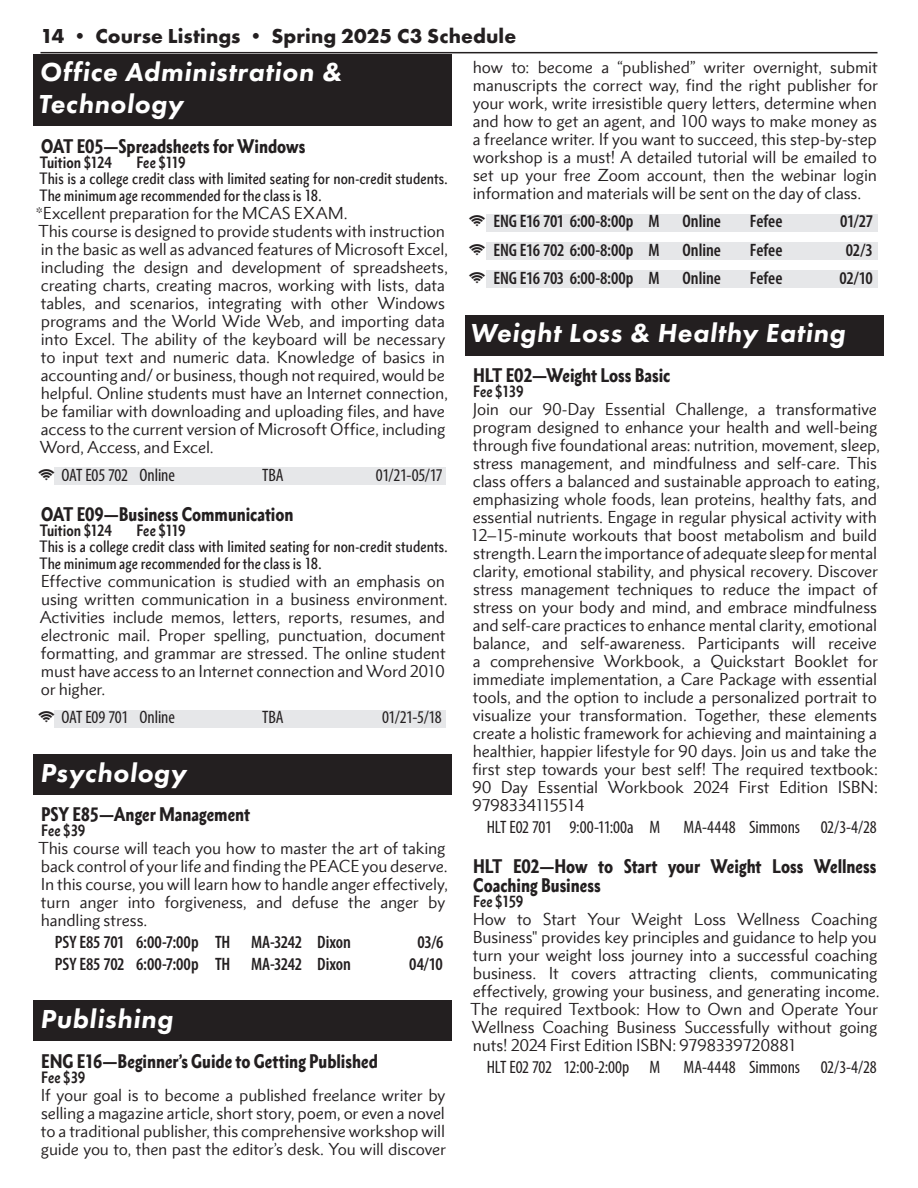
<style>
.page{position:relative;width:918px;height:1188px;background:#fff}
.page>*{position:absolute;margin:0;border:0;box-sizing:border-box;transform-origin:0 0}
.Subject_Heads{font:italic 800 27px/31.5px "Futura PT";letter-spacing:.025em;color:#fff}
.t1{font:700 21px "Futura PT";letter-spacing:.005em;color:#231f20}
.Course_Title{font:900 condensed 18px/19.5px "Metro Nova Pro";letter-spacing:-.005em;color:#231f20}
.CE_Class_Listing_MA_EVE{font:600 condensed 18px "Myriad Pro";color:#231f20}
.CE_Class_Listing_MA{font:condensed 18px "Myriad Pro";letter-spacing:-.005em;color:#231f20}
.Course_Descriptions{font:15.75px/18px "Metro Nova Pro";letter-spacing:-.01em;color:#231f20}
.Semibold_Text__18_Min{font:500 condensed 15px/16.5px "Metro Nova Pro";letter-spacing:.005em;color:#231f20}
.Bold_Text__Tuition_Fee{font:700 condensed 15px "Metro Nova Pro";color:#231f20}
.s1{font-family:"icofont";font-stretch:normal}
.s2{font-family:"icofont";font-weight:400;font-stretch:normal}
</style>
<div class="page">
<hr style="left:40px;top:52px;width:838px;height:1px;background:#231f20">
<div style="left:34px;top:54px;width:418px;height:72px;background:#231f20"></div>
<div style="left:54px;top:467px;width:392px;height:18px;background:#e6e7e9"></div>
<div style="left:54px;top:710px;width:392px;height:18px;background:#e6e7e9"></div>
<div style="left:34px;top:754px;width:418px;height:41px;background:#231f20"></div>
<div style="left:34px;top:1001px;width:418px;height:40px;background:#231f20"></div>
<div style="left:486px;top:214px;width:392px;height:18px;background:#e6e7e9"></div>
<div style="left:486px;top:242px;width:392px;height:18px;background:#e6e7e9"></div>
<div style="left:486px;top:270px;width:392px;height:18px;background:#e6e7e9"></div>
<div style="left:466px;top:315px;width:418px;height:41px;background:#231f20"></div>
<h2 class="t1" style="left:40px;top:22px;width:477px">14 • Course Listings • Spring 2025 C3 Schedule</h2>
<p class="Subject_Heads" style="left:38px;top:56px;width:305px">Office Administration &amp;<br>Technology</p>
<p class="Course_Title" style="left:41px;top:136px;width:266px">OAT E05—Spreadsheets for Windows</p>
<p class="Bold_Text__Tuition_Fee" style="left:40px;top:152px;width:74px">Tuition $124</p>
<p class="Bold_Text__Tuition_Fee" style="left:137px;top:152px;width:51px">Fee $119</p>
<p class="Semibold_Text__18_Min" style="left:39px;top:170px;width:410px">This is a college credit class with limited seating for non-credit students.<br>The minimum age recommended for the class is 18.</p>
<p class="Course_Descriptions" style="left:36px;top:204px;width:313px">*Excellent preparation for the MCAS EXAM.</p>
<p class="Course_Descriptions" style="left:38px;top:222px;width:411px">This course is designed to provide students with instruction in the basic as well as advanced features of Microsoft Excel, including the design and development of spreadsheets, creating charts, creating macros, working with lists, data tables, and scenarios, integrating with other Windows programs and the World Wide Web, and importing data into Excel. The ability of the keyboard will be necessary to input text and numeric data. Knowledge of basics in accounting and/ or business, though not required, would be helpful. Online students must have an Internet connection, be familiar with downloading and uploading files, and have access to the current version of Microsoft Office, including Word, Access, and Excel.</p>
<p class="CE_Class_Listing_MA" style="left:37px;top:464px;width:139px"><span class="s1">ࠪ</span> OAT E05 702 Online</p>
<p class="CE_Class_Listing_MA" style="left:262px;top:464px;width:23px">TBA</p>
<p class="CE_Class_Listing_MA" style="left:376px;top:464px;width:68px">01/21-05/17</p>
<p class="Course_Title" style="left:41px;top:504px;width:254px">OAT E09—Business Communication</p>
<p class="Bold_Text__Tuition_Fee" style="left:40px;top:520px;width:74px">Tuition $124</p>
<p class="Bold_Text__Tuition_Fee" style="left:137px;top:520px;width:51px">Fee $119</p>
<p class="Semibold_Text__18_Min" style="left:39px;top:538px;width:410px">This is a college credit class with limited seating for non-credit students.<br>The minimum age recommended for the class is 18.</p>
<p class="Course_Descriptions" style="left:40px;top:572px;width:410px">Effective communication is studied with an emphasis on using written communication in a business environment.<br>Activities include memos, letters, reports, resumes, and electronic mail. Proper spelling, punctuation, document formatting, and grammar are stressed. The online student must have access to an Internet connection and Word 2010 or higher.</p>
<p class="CE_Class_Listing_MA" style="left:37px;top:706px;width:139px"><span class="s1">ࠪ</span> OAT E09 701 Online</p>
<p class="CE_Class_Listing_MA" style="left:262px;top:706px;width:23px">TBA</p>
<p class="CE_Class_Listing_MA" style="left:382px;top:706px;width:61px">01/21-5/18</p>
<p class="Subject_Heads" style="left:40px;top:756px;width:148px">Psychology</p>
<p class="Course_Title" style="left:41px;top:805px;width:211px">PSY E85—Anger Management</p>
<p class="Bold_Text__Tuition_Fee" style="left:41px;top:821px;width:46px">Fee $39</p>
<p class="Course_Descriptions" style="left:38px;top:839px;width:411px">This course will teach you how to master the art of taking back control of your life and finding the PEACE you deserve.<br>In this course, you will learn how to handle anger effectively, turn anger into forgiveness, and defuse the anger by handling stress.</p>
<p class="CE_Class_Listing_MA_EVE" style="left:55px;top:931px;width:298px">PSY E85 701 6:00-7:00p TH MA-3242 Dixon</p>
<p class="CE_Class_Listing_MA_EVE" style="left:418px;top:931px;width:27px">03/6</p>
<p class="CE_Class_Listing_MA_EVE" style="left:55px;top:952px;width:298px">PSY E85 702 6:00-7:00p TH MA-3242 Dixon</p>
<p class="CE_Class_Listing_MA_EVE" style="left:409px;top:952px;width:35px">04/10</p>
<p class="Subject_Heads" style="left:40px;top:1003px;width:134px">Publishing</p>
<p class="Course_Title" style="left:41px;top:1051px;width:338px">ENG E16—Beginner’s Guide to Getting Published</p>
<p class="Bold_Text__Tuition_Fee" style="left:41px;top:1068px;width:46px">Fee $39</p>
<p class="Course_Descriptions" style="left:41px;top:1086px;width:407px;text-align:justify">If your goal is to become a published freelance writer by selling a magazine article, short story, poem, or even a novel to a traditional publisher, this comprehensive workshop will guide you to, then past the editor’s desk. You will discover</p>
<p class="Course_Descriptions" style="left:473px;top:58px;width:407px;text-align:justify">how to: become a “published” writer overnight, submit manuscripts the correct way, find the right publisher for your work, write irresistible query letters, determine when and how to get an agent, and 100 ways to make money as a freelance writer. If you want to succeed, this step-by-step workshop is a must! A detailed tutorial will be emailed to set up your free Zoom account, then the webinar login information and materials will be sent on the day of class.</p>
<p class="CE_Class_Listing_MA_EVE" style="left:468px;top:210px;width:193px"><span class="s2">ࠪ</span> ENG E16 701 6:00-8:00p M</p>
<p class="CE_Class_Listing_MA_EVE" style="left:682px;top:210px;width:40px">Online</p>
<p class="CE_Class_Listing_MA_EVE" style="left:750px;top:210px;width:34px">Fefee</p>
<p class="CE_Class_Listing_MA_EVE" style="left:840px;top:210px;width:34px">01/27</p>
<p class="CE_Class_Listing_MA_EVE" style="left:468px;top:239px;width:193px"><span class="s2">ࠪ</span> ENG E16 702 6:00-8:00p M</p>
<p class="CE_Class_Listing_MA_EVE" style="left:682px;top:239px;width:40px">Online</p>
<p class="CE_Class_Listing_MA_EVE" style="left:750px;top:239px;width:34px">Fefee</p>
<p class="CE_Class_Listing_MA_EVE" style="left:846px;top:239px;width:28px">02/3</p>
<p class="CE_Class_Listing_MA_EVE" style="left:468px;top:267px;width:193px"><span class="s2">ࠪ</span> ENG E16 703 6:00-8:00p M</p>
<p class="CE_Class_Listing_MA_EVE" style="left:682px;top:267px;width:40px">Online</p>
<p class="CE_Class_Listing_MA_EVE" style="left:750px;top:267px;width:34px">Fefee</p>
<p class="CE_Class_Listing_MA_EVE" style="left:840px;top:267px;width:35px">02/10</p>
<p class="Subject_Heads" style="left:470px;top:317px;width:377px">Weight Loss &amp; Healthy Eating</p>
<p class="Course_Title" style="left:473px;top:365px;width:199px">HLT E02—Weight Loss Basic</p>
<p class="Bold_Text__Tuition_Fee" style="left:473px;top:382px;width:52px">Fee $139</p>
<p class="Course_Descriptions" style="left:471px;top:400px;width:411px">Join our 90-Day Essential Challenge, a transformative program designed to enhance your health and well-being through five foundational areas: nutrition, movement, sleep, stress management, and mindfulness and self-care. This class offers a balanced and sustainable approach to eating, emphasizing whole foods, lean proteins, healthy fats, and essential nutrients. Engage in regular physical activity with 12–15-minute workouts that boost metabolism and build strength. Learn the importance of adequate sleep for mental clarity, emotional stability, and physical recovery. Discover stress management techniques to reduce the impact of stress on your body and mind, and embrace mindfulness and self-care practices to enhance mental clarity, emotional balance, and self-awareness. Participants will receive a comprehensive Workbook, a Quickstart Booklet for immediate implementation, a Care Package with essential tools, and the option to include a personalized portrait to visualize your transformation. Together, these elements create a holistic framework for achieving and maintaining a healthier, happier lifestyle for 90 days. Join us and take the first step towards your best self! The required textbook:<br>90 Day Essential Workbook 2024 First Edition ISBN:<br>9798334115514</p>
<p class="CE_Class_Listing_MA" style="left:487px;top:816px;width:175px">HLT E02 701 9:00-11:00a M</p>
<p class="CE_Class_Listing_MA" style="left:684px;top:816px;width:195px">MA-4448 Simmons 02/3-4/28</p>
<p class="Course_Title" style="left:473px;top:856px;width:405px">HLT E02—How to Start your Weight Loss Wellness<br>Coaching Business</p>
<p class="Bold_Text__Tuition_Fee" style="left:473px;top:892px;width:52px">Fee $159</p>
<p class="Course_Descriptions" style="left:470px;top:910px;width:411px">How to Start Your Weight Loss Wellness Coaching Business" provides key principles and guidance to help you turn your weight loss journey into a successful coaching business. It covers attracting clients, communicating effectively, growing your business, and generating income.<br>The required Textbook: How to Own and Operate Your Wellness Coaching Business Successfully without going nuts! 2024 First Edition ISBN: 9798339720881</p>
<p class="CE_Class_Listing_MA" style="left:487px;top:1056px;width:175px">HLT E02 702 12:00-2:00p M</p>
<p class="CE_Class_Listing_MA" style="left:684px;top:1056px;width:195px">MA-4448 Simmons 02/3-4/28</p>
</div>
